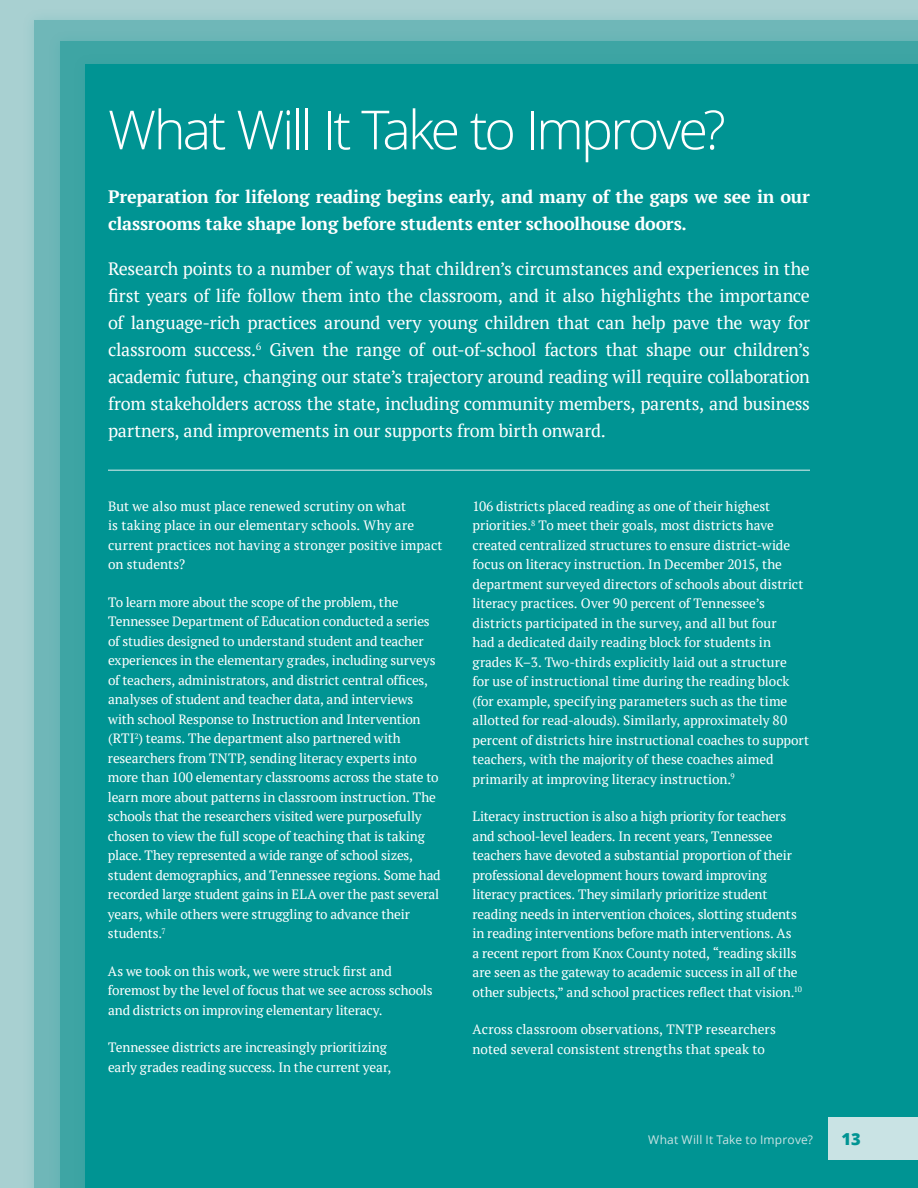
<style>
.page{position:relative;width:918px;height:1188px;background:#a8d0d1}
.page>*{position:absolute;margin:0;border:0;box-sizing:border-box;transform-origin:0 0}
.t1{font:300 54px "Open Sans";letter-spacing:-.055em;color:#fff}
.t2{font:18px/27px "PT Serif";letter-spacing:-.01em;color:#fff;text-align:justify}
.t3{font:700 18px/27px "PT Serif";letter-spacing:-.015em;color:#fff}
.t4{font:800 16.5px "Open Sans";color:#009493}
.t5{font:13.5px/19.5px "PT Serif";letter-spacing:-.005em;color:#fff}
.t6{font:12px "Open Sans";letter-spacing:.015em;color:#c9e3e4}
</style>
<div class="page">
<div style="left:21px;top:7px;width:897px;height:1181px;background:#a4cecf"></div>
<div style="left:34px;top:20px;width:884px;height:1168px;background:#6fb7b8"></div>
<div style="left:60px;top:42px;width:858px;height:1146px;background:#3ea5a4"></div>
<div style="left:72px;top:51px;width:846px;height:1137px;background:#009493;opacity:.15"></div>
<div style="left:86px;top:65px;width:832px;height:1123px;background:#009493"></div>
<hr style="left:108px;top:470px;width:702px;height:1px;background:#e4f1f1">
<div style="left:828px;top:1117px;width:90px;height:43px;background:#c9e3e4"></div>
<h2 class="t1" style="left:108px;top:93px;width:619px">What Will It Take to Improve?</h2>
<p class="t3" style="left:108px;top:183px;width:703px">Preparation for lifelong reading begins early, and many of the gaps we see in our classrooms take shape long before students enter schoolhouse doors.</p>
<p class="t2" style="left:108px;top:255px;width:703px">Research points to a number of ways that children’s circumstances and experiences in the first years of life follow them into the classroom, and it also highlights the importance of language-rich practices around very young children that can help pave the way for classroom success.<sup>6</sup> Given the range of out-of-school factors that shape our children’s academic future, changing our state’s trajectory around reading will require collaboration from stakeholders across the state, including community members, parents, and business partners, and improvements in our supports from birth onward.</p>
<p class="t5" style="left:108px;top:496px;width:336px">But we also must place renewed scrutiny on what<br>is taking place in our elementary schools. Why are current practices not having a stronger positive impact on students?</p>
<p class="t5" style="left:108px;top:592px;width:334px">To learn more about the scope of the problem, the Tennessee Department of Education conducted a series of studies designed to understand student and teacher experiences in the elementary grades, including surveys of teachers, administrators, and district central offices, analyses of student and teacher data, and interviews with school Response to Instruction and Intervention (RTI<sup>2</sup>) teams. The department also partnered with researchers from TNTP, sending literacy experts into more than 100 elementary classrooms across the state to learn more about patterns in classroom instruction. The schools that the researchers visited were purposefully chosen to view the full scope of teaching that is taking place. They represented a wide range of school sizes, student demographics, and Tennessee regions. Some had recorded large student gains in ELA over the past several years, while others were struggling to advance their students.<sup>7</sup></p>
<p class="t5" style="left:108px;top:961px;width:326px">As we took on this work, we were struck first and foremost by the level of focus that we see across schools and districts on improving elementary literacy.</p>
<p class="t5" style="left:108px;top:1038px;width:285px">Tennessee districts are increasingly prioritizing early grades reading success. In the current year,</p>
<p class="t5" style="left:472px;top:496px;width:338px">106 districts placed reading as one of their highest priorities.<sup>8</sup> To meet their goals, most districts have created centralized structures to ensure district-wide focus on literacy instruction. In December 2015, the department surveyed directors of schools about district literacy practices. Over 90 percent of Tennessee’s districts participated in the survey, and all but four<br>had a dedicated daily reading block for students in grades K–3. Two-thirds explicitly laid out a structure<br>for use of instructional time during the reading block (for example, specifying parameters such as the time allotted for read-alouds). Similarly, approximately 80 percent of districts hire instructional coaches to support teachers, with the majority of these coaches aimed primarily at improving literacy instruction.<sup>9</sup></p>
<p class="t5" style="left:473px;top:807px;width:331px">Literacy instruction is also a high priority for teachers and school-level leaders. In recent years, Tennessee teachers have devoted a substantial proportion of their professional development hours toward improving literacy practices. They similarly prioritize student reading needs in intervention choices, slotting students in reading interventions before math interventions. As a recent report from Knox County noted, “reading skills are seen as the gateway to academic success in all of the other subjects,” and school practices reflect that vision.<sup>10</sup></p>
<p class="t5" style="left:472px;top:1020px;width:305px">Across classroom observations, TNTP researchers noted several consistent strengths that speak to</p>
<p class="t6" style="left:648px;top:1131px;width:166px">What Will It Take to Improve?</p>
<p class="t4" style="left:842px;top:1126px;width:21px">13</p>
</div>
